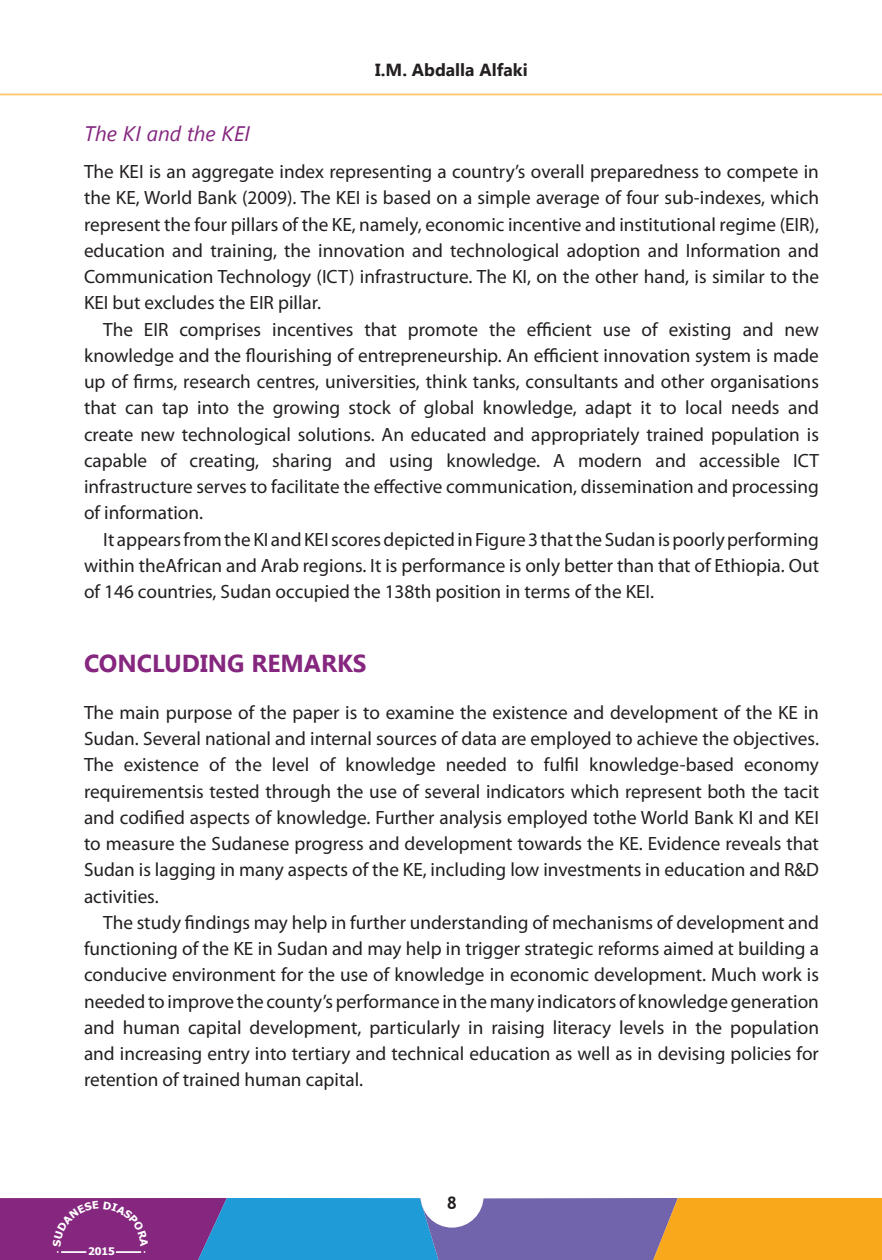
<style>
.page{position:relative;width:882px;height:1260px;background:#fff}
.page>*{position:absolute;margin:0;border:0;box-sizing:border-box;transform-origin:0 0}
.Section_Title{font:700 24.5px "Segoe UI";color:#85277f}
.Subsection_Title{font:italic 21px "Segoe UI";color:#85277f}
.Text_Ind{font:19.25px/26.2px "Myriad Pro";color:#231f20;text-align:justify}
.Text{font:19.25px/26.2px "Myriad Pro";color:#231f20;text-align:justify}
.t1{font:700 17.5px "Segoe UI";color:#231f20}
.t2{font:700 17.5px "Trebuchet MS";color:#231f20}
.t3{font:700 10.5px "Tahoma";color:#fff}
</style>
<div class="page">
<hr style="left:0;top:94px;width:882px;height:1px;background:#ffb12f">
<svg style="left:0;top:1198px;width:882px;height:62px"></svg>
<p class="t1" style="left:375px;top:57px;width:154px">I.M. Abdalla Alfaki</p>
<p class="Subsection_Title" style="left:84px;top:119px;width:168px">The KI and the KEI</p>
<p class="Text" style="left:84px;top:158px;width:737px">The KEI is an aggregate index representing a country’s overall preparedness to compete in the KE, World Bank (2009). The KEI is based on a simple average of four sub-indexes, which represent the four pillars of the KE, namely, economic incentive and institutional regime (EIR), education and training, the innovation and technological adoption and Information and Communication Technology (ICT) infrastructure. The KI, on the other hand, is similar to the KEI but excludes the EIR pillar.</p>
<p class="Text_Ind" style="left:84px;top:316px;width:737px;text-indent:19px">The EIR comprises incentives that promote the efficient use of existing and new knowledge and the flourishing of entrepreneurship. An efficient innovation system is made up of firms, research centres, universities, think tanks, consultants and other organisations that can tap into the growing stock of global knowledge, adapt it to local needs and create new technological solutions. An educated and appropriately trained population is capable of creating, sharing and using knowledge. A modern and accessible ICT infrastructure serves to facilitate the effective communication, dissemination and processing of information.</p>
<p class="Text_Ind" style="left:84px;top:526px;width:737px;text-indent:19px">It appears from the KI and KEI scores depicted in Figure 3 that the Sudan is poorly performing within theAfrican and Arab regions. It is performance is only better than that of Ethiopia. Out of 146 countries, Sudan occupied the 138th position in terms of the KEI.</p>
<p class="Section_Title" style="left:84px;top:645px;width:284px">CONCLUDING REMARKS</p>
<p class="Text" style="left:84px;top:699px;width:737px">The main purpose of the paper is to examine the existence and development of the KE in Sudan. Several national and internal sources of data are employed to achieve the objectives.<br>The existence of the level of knowledge needed to fulfil knowledge-based economy requirementsis tested through the use of several indicators which represent both the tacit and codified aspects of knowledge. Further analysis employed tothe World Bank KI and KEI to measure the Sudanese progress and development towards the KE. Evidence reveals that Sudan is lagging in many aspects of the KE, including low investments in education and R&amp;D activities.</p>
<p class="Text_Ind" style="left:84px;top:909px;width:737px;text-indent:19px">The study findings may help in further understanding of mechanisms of development and functioning of the KE in Sudan and may help in trigger strategic reforms aimed at building a conducive environment for the use of knowledge in economic development. Much work is needed to improve the county’s performance in the many indicators of knowledge generation and human capital development, particularly in raising literacy levels in the population and increasing entry into tertiary and technical education as well as in devising policies for retention of trained human capital.</p>
<p class="t3" style="left:88px;top:1244px;width:29px">2015</p>
<p class="t2" style="left:447px;top:1192px;width:12px">8</p>
</div>
